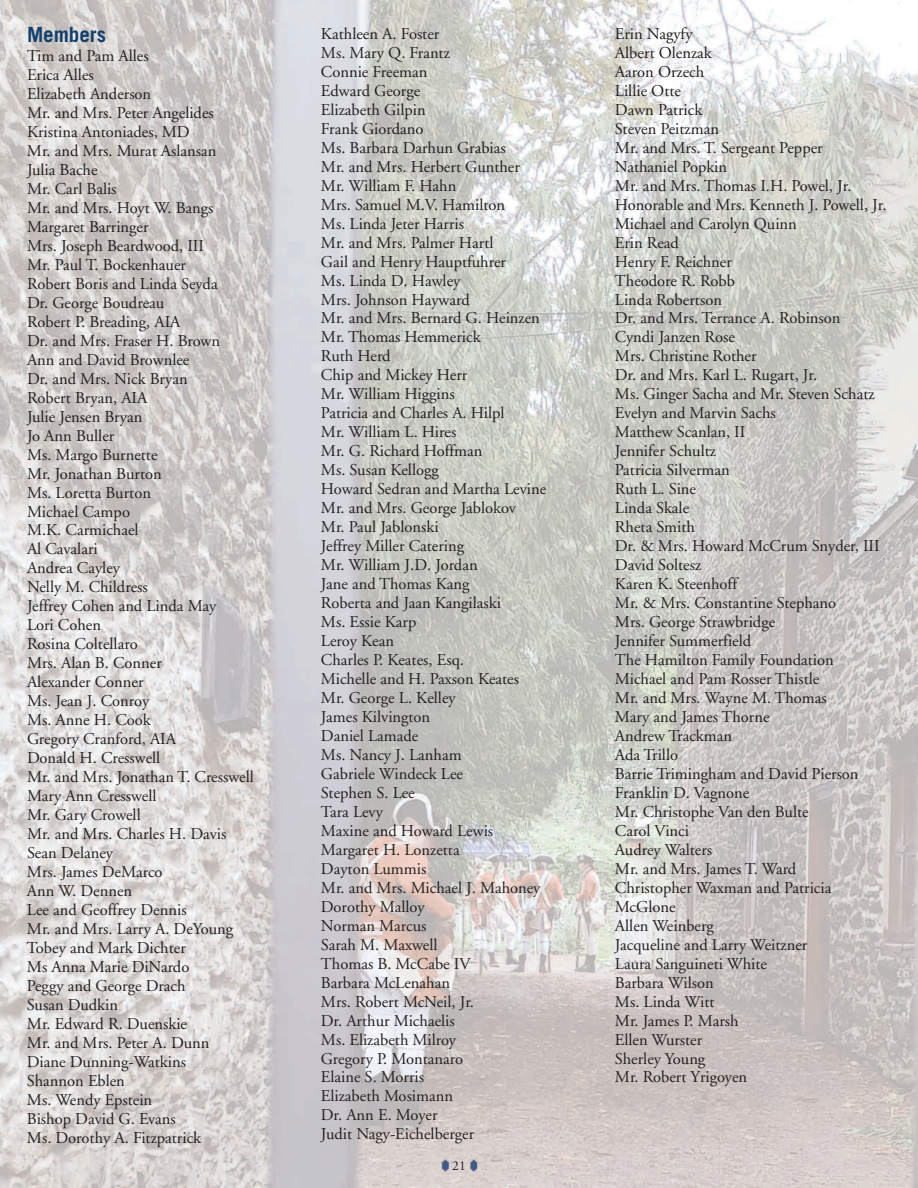
<style>
.page{position:relative;width:918px;height:1188px;background:#fff}
.page>*{position:absolute;margin:0;border:0;box-sizing:border-box;transform-origin:0 0}
.t1{font:700 21px "Trade Gothic";color:#12406e}
.t2{font:16.5px/18.9px "Adobe Garamond";color:#231f20}
.t3{font:13.5px "Adobe Garamond";color:#231f20}
</style>
<div class="page">
<img style="left:0;top:0;width:918px;height:1188px">
<img style="left:441px;top:1158px;width:8px;height:14px">
<img style="left:470px;top:1158px;width:7px;height:14px">
<p class="t1" style="left:27px;top:27px;width:81px">Members</p>
<p class="t2" style="left:27px;top:48px;width:228px">Tim and Pam Alles<br>Erica Alles<br>Elizabeth Anderson<br>Mr. and Mrs. Peter Angelides<br>Kristina Antoniades, MD<br>Mr. and Mrs. Murat Aslansan<br>Julia Bache<br>Mr. Carl Balis<br>Mr. and Mrs. Hoyt W. Bangs<br>Margaret Barringer<br>Mrs. Joseph Beardwood, III<br>Mr. Paul T. Bockenhauer<br>Robert Boris and Linda Seyda<br>Dr. George Boudreau<br>Robert P. Breading, AIA<br>Dr. and Mrs. Fraser H. Brown<br>Ann and David Brownlee<br>Dr. and Mrs. Nick Bryan<br>Robert Bryan, AIA<br>Julie Jensen Bryan<br>Jo Ann Buller<br>Ms. Margo Burnette<br>Mr. Jonathan Burton<br>Ms. Loretta Burton<br>Michael Campo<br>M.K. Carmichael<br>Al Cavalari<br>Andrea Cayley<br>Nelly M. Childress<br>Jeffrey Cohen and Linda May<br>Lori Cohen<br>Rosina Coltellaro<br>Mrs. Alan B. Conner<br>Alexander Conner<br>Ms. Jean J. Conroy<br>Ms. Anne H. Cook<br>Gregory Cranford, AIA<br>Donald H. Cresswell<br>Mr. and Mrs. Jonathan T. Cresswell<br>Mary Ann Cresswell<br>Mr. Gary Crowell<br>Mr. and Mrs. Charles H. Davis<br>Sean Delaney<br>Mrs. James DeMarco<br>Ann W. Dennen<br>Lee and Geoffrey Dennis<br>Mr. and Mrs. Larry A. DeYoung<br>Tobey and Mark Dichter<br>Ms Anna Marie DiNardo<br>Peggy and George Drach<br>Susan Dudkin<br>Mr. Edward R. Duenskie<br>Mr. and Mrs. Peter A. Dunn<br>Diane Dunning-Watkins<br>Shannon Eblen<br>Ms. Wendy Epstein<br>Bishop David G. Evans<br>Ms. Dorothy A. Fitzpatrick</p>
<p class="t2" style="left:321px;top:26px;width:227px">Kathleen A. Foster<br>Ms. Mary Q. Frantz<br>Connie Freeman<br>Edward George<br>Elizabeth Gilpin<br>Frank Giordano<br>Ms. Barbara Darhun Grabias<br>Mr. and Mrs. Herbert Gunther<br>Mr. William F. Hahn<br>Mrs. Samuel M.V. Hamilton<br>Ms. Linda Jeter Harris<br>Mr. and Mrs. Palmer Hartl<br>Gail and Henry Hauptfuhrer<br>Ms. Linda D. Hawley<br>Mrs. Johnson Hayward<br>Mr. and Mrs. Bernard G. Heinzen<br>Mr. Thomas Hemmerick<br>Ruth Herd<br>Chip and Mickey Herr<br>Mr. William Higgins<br>Patricia and Charles A. Hilpl<br>Mr. William L. Hires<br>Mr. G. Richard Hoffman<br>Ms. Susan Kellogg<br>Howard Sedran and Martha Levine<br>Mr. and Mrs. George Jablokov<br>Mr. Paul Jablonski<br>Jeffrey Miller Catering<br>Mr. William J.D. Jordan<br>Jane and Thomas Kang<br>Roberta and Jaan Kangilaski<br>Ms. Essie Karp<br>Leroy Kean<br>Charles P. Keates, Esq.<br>Michelle and H. Paxson Keates<br>Mr. George L. Kelley<br>James Kilvington<br>Daniel Lamade<br>Ms. Nancy J. Lanham<br>Gabriele Windeck Lee<br>Stephen S. Lee<br>Tara Levy<br>Maxine and Howard Lewis<br>Margaret H. Lonzetta<br>Dayton Lummis<br>Mr. and Mrs. Michael J. Mahoney<br>Dorothy Malloy<br>Norman Marcus<br>Sarah M. Maxwell<br>Thomas B. McCabe IV<br>Barbara McLenahan<br>Mrs. Robert McNeil, Jr.<br>Dr. Arthur Michaelis<br>Ms. Elizabeth Milroy<br>Gregory P. Montanaro<br>Elaine S. Morris<br>Elizabeth Mosimann<br>Dr. Ann E. Moyer<br>Judit Nagy-Eichelberger</p>
<p class="t2" style="left:615px;top:26px;width:273px">Erin Nagyfy<br>Albert Olenzak<br>Aaron Orzech<br>Lillie Otte<br>Dawn Patrick<br>Steven Peitzman<br>Mr. and Mrs. T. Sergeant Pepper<br>Nathaniel Popkin<br>Mr. and Mrs. Thomas I.H. Powel, Jr.<br>Honorable and Mrs. Kenneth J. Powell, Jr.<br>Michael and Carolyn Quinn<br>Erin Read<br>Henry F. Reichner<br>Theodore R. Robb<br>Linda Robertson<br>Dr. and Mrs. Terrance A. Robinson<br>Cyndi Janzen Rose<br>Mrs. Christine Rother<br>Dr. and Mrs. Karl L. Rugart, Jr.<br>Ms. Ginger Sacha and Mr. Steven Schatz<br>Evelyn and Marvin Sachs<br>Matthew Scanlan, II<br>Jennifer Schultz<br>Patricia Silverman<br>Ruth L. Sine<br>Linda Skale<br>Rheta Smith<br>Dr. &amp; Mrs. Howard McCrum Snyder, III<br>David Soltesz<br>Karen K. Steenhoff<br>Mr. &amp; Mrs. Constantine Stephano<br>Mrs. George Strawbridge<br>Jennifer Summerfield<br>The Hamilton Family Foundation<br>Michael and Pam Rosser Thistle<br>Mr. and Mrs. Wayne M. Thomas<br>Mary and James Thorne<br>Andrew Trackman<br>Ada Trillo<br>Barrie Trimingham and David Pierson<br>Franklin D. Vagnone<br>Mr. Christophe Van den Bulte<br>Carol Vinci<br>Audrey Walters<br>Mr. and Mrs. James T. Ward<br>Christopher Waxman and Patricia<br>McGlone<br>Allen Weinberg<br>Jacqueline and Larry Weitzner<br>Laura Sanguineti White<br>Barbara Wilson<br>Ms. Linda Witt<br>Mr. James P. Marsh<br>Ellen Wurster<br>Sherley Young<br>Mr. Robert Yrigoyen</p>
<p class="t3" style="left:452px;top:1160px;width:15px">21</p>
</div>
